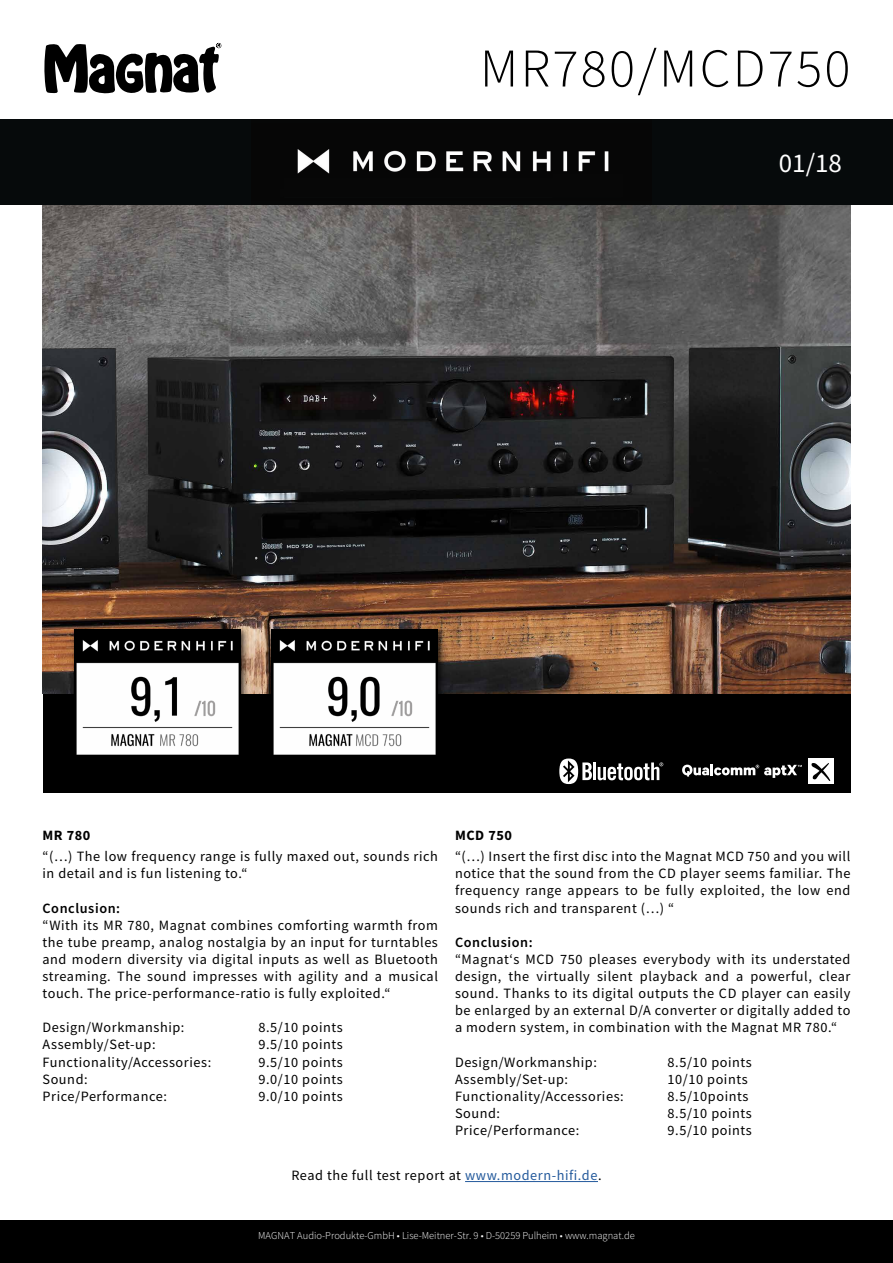
<style>
.page{position:relative;width:893px;height:1263px;background:#fff}
.page>*{position:absolute;margin:0;border:0;box-sizing:border-box;transform-origin:0 0}
.t1{font:300 54.6px "Source Sans Pro";letter-spacing:.04em;color:#000}
.t2{font:27px "Source Sans Pro";color:#fff}
.t3{font:14.25px/17.1px "Source Sans Pro";letter-spacing:.04em;color:#000;text-align:justify}
.t4{font:600 14.25px "Source Sans Pro";letter-spacing:.04em;color:#000}
.t5{font:700 14.25px "Source Sans Pro";letter-spacing:.04em;color:#000}
.t6{font:300 10.5px "Source Sans Pro";color:#fff}
.s1{color:#245a9c}
</style>
<div class="page">
<div style="left:43px;top:693px;width:807px;height:100px;background:#000"></div>
<img style="left:43px;top:205px;width:807px;height:488px">
<div style="left:0;top:119px;width:893px;height:86px;background:#060a0b"></div>
<img style="left:297px;top:149px;width:312px;height:25px">
<svg style="left:44px;top:43px;width:177px;height:51px"></svg>
<div style="left:0;top:1220px;width:893px;height:43px;background:#000"></div>
<hr style="left:593px;top:762px;width:3px;height:18px;background:#fff">
<svg style="left:598px;top:762px;width:65px;height:18px"></svg>
<svg style="left:559px;top:758px;width:33px;height:26px"></svg>
<div style="left:808px;top:758px;width:25px;height:26px;background:#fff"></div>
<svg style="left:811px;top:763px;width:20px;height:18px"></svg>
<svg style="left:682px;top:764px;width:120px;height:14px"></svg>
<div style="left:268px;top:625px;width:179px;height:141px;background:#000;opacity:.75"></div>
<img style="left:272px;top:629px;width:166px;height:128px">
<div style="left:70px;top:625px;width:179px;height:141px;background:#000;opacity:.75"></div>
<img style="left:74px;top:629px;width:166px;height:128px">
<hr style="left:465px;top:1181px;width:133px;height:1px;background:#245a9c">
<h1 class="t1" style="left:480px;top:35px;width:372px">MR780/MCD750</h1>
<h2 class="t2" style="left:779px;top:146px;width:65px">01/18</h2>
<p class="t5" style="left:455px;top:825px;width:59px">MCD 750</p>
<p class="t3" style="left:455px;top:848px;width:397px">“(…) Insert the first disc into the Magnat MCD 750 and you will notice that the sound from the CD player seems familiar. The frequency range appears to be fully exploited, the low end sounds rich and transparent (…) “</p>
<p class="t4" style="left:455px;top:933px;width:79px">Conclusion:</p>
<p class="t3" style="left:455px;top:950px;width:397px">“Magnat‘s MCD 750 pleases everybody with its understated design, the virtually silent playback and a powerful, clear sound. Thanks to its digital outputs the CD player can easily be enlarged by an external D/A converter or digitally added to a modern system, in combination with the Magnat MR 780.“</p>
<p class="t3" style="left:455px;top:1053px;width:143px">Design/Workmanship:</p>
<p class="t3" style="left:668px;top:1053px;width:86px">8.5/10 points</p>
<p class="t3" style="left:455px;top:1070px;width:115px">Assembly/Set-up:</p>
<p class="t3" style="left:668px;top:1070px;width:82px">10/10 points</p>
<p class="t3" style="left:455px;top:1087px;width:170px">Functionality/Accessories:</p>
<p class="t3" style="left:668px;top:1087px;width:82px">8.5/10points</p>
<p class="t3" style="left:455px;top:1104px;width:47px">Sound:</p>
<p class="t3" style="left:668px;top:1104px;width:86px">8.5/10 points</p>
<p class="t3" style="left:455px;top:1121px;width:126px">Price/Performance:</p>
<p class="t3" style="left:668px;top:1121px;width:86px">9.5/10 points</p>
<p class="t3" style="left:291px;top:1167px;width:312px">Read the full test report at <span class="s1">www.modern-hifi.de</span>.</p>
<p class="t5" style="left:43px;top:825px;width:49px">MR 780</p>
<p class="t3" style="left:43px;top:848px;width:397px">“(…) The low frequency range is fully maxed out, sounds rich in detail and is fun listening to.“</p>
<p class="t4" style="left:43px;top:898px;width:79px">Conclusion:</p>
<p class="t3" style="left:43px;top:916px;width:397px">“With its MR 780, Magnat combines comforting warmth from the tube preamp, analog nostalgia by an input for turntables and modern diversity via digital inputs as well as Bluetooth streaming. The sound impresses with agility and a musical touch. The price-performance-ratio is fully exploited.“</p>
<p class="t3" style="left:43px;top:1019px;width:143px">Design/Workmanship:</p>
<p class="t3" style="left:259px;top:1019px;width:86px">8.5/10 points</p>
<p class="t3" style="left:43px;top:1036px;width:115px">Assembly/Set-up:</p>
<p class="t3" style="left:259px;top:1036px;width:86px">9.5/10 points</p>
<p class="t3" style="left:43px;top:1053px;width:170px">Functionality/Accessories:</p>
<p class="t3" style="left:259px;top:1053px;width:86px">9.5/10 points</p>
<p class="t3" style="left:43px;top:1070px;width:47px">Sound:</p>
<p class="t3" style="left:259px;top:1070px;width:86px">9.0/10 points</p>
<p class="t3" style="left:43px;top:1087px;width:126px">Price/Performance:</p>
<p class="t3" style="left:259px;top:1087px;width:86px">9.0/10 points</p>
<p class="t6" style="left:258px;top:1229px;width:378px">MAGNAT Audio-Produkte-GmbH • Lise-Meitner-Str. 9 • D-50259 Pulheim • www.magnat.de</p>
</div>
